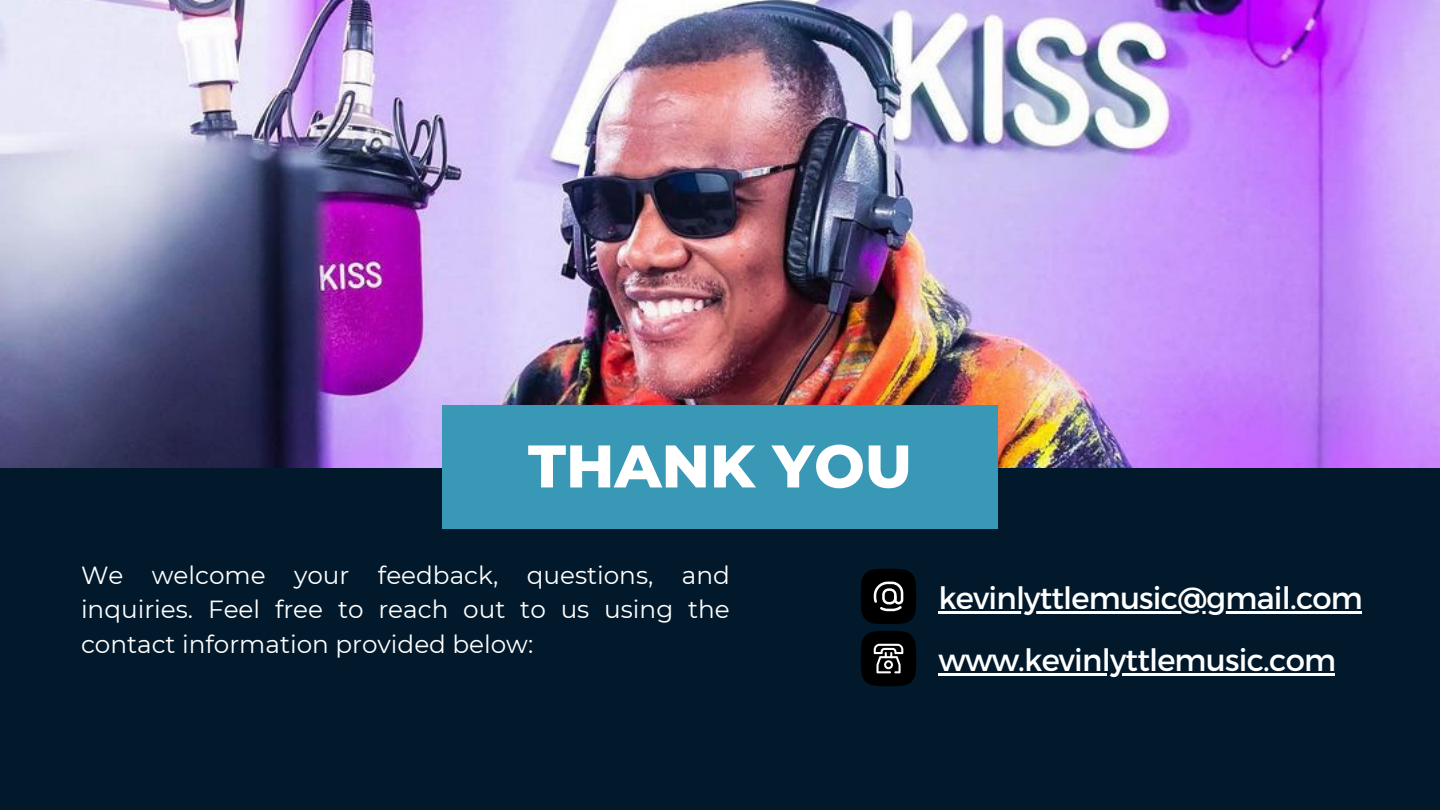
<style>
.page{position:relative;width:1440px;height:810px;background:#02192b}
.page>*{position:absolute;margin:0;border:0;box-sizing:border-box;transform-origin:0 0}
.t1{font:800 60px "Montserrat";color:#fff}
.t2{font:30.7px/62.1px "Montserrat";letter-spacing:-.025em;color:#fff}
.t3{font:24.7px/34.5px "Montserrat";color:#fff;text-align:justify}
</style>
<div class="page">
<img style="left:0;top:0;width:1440px;height:468px">
<div style="left:442px;top:405px;width:556px;height:124px;background:#3898b5"></div>
<svg style="left:861px;top:569px;width:55px;height:55px;background:#1b1d1e"></svg>
<svg style="left:861px;top:631px;width:55px;height:55px;background:#1d1f20"></svg>
<hr style="left:938px;top:611px;width:424px;height:3px;background:#fff">
<hr style="left:938px;top:673px;width:397px;height:3px;background:#fff">
<h1 class="t1" style="left:528px;top:429px;width:386px">THANK YOU</h1>
<p class="t3" style="left:81px;top:558px;width:650px">We welcome your feedback, questions, and inquiries. Feel free to reach out to us using the contact information provided below:</p>
<p class="t2" style="left:938px;top:565px;width:426px">kevinlyttlemusic@gmail.com www.kevinlyttlemusic.com</p>
</div>
